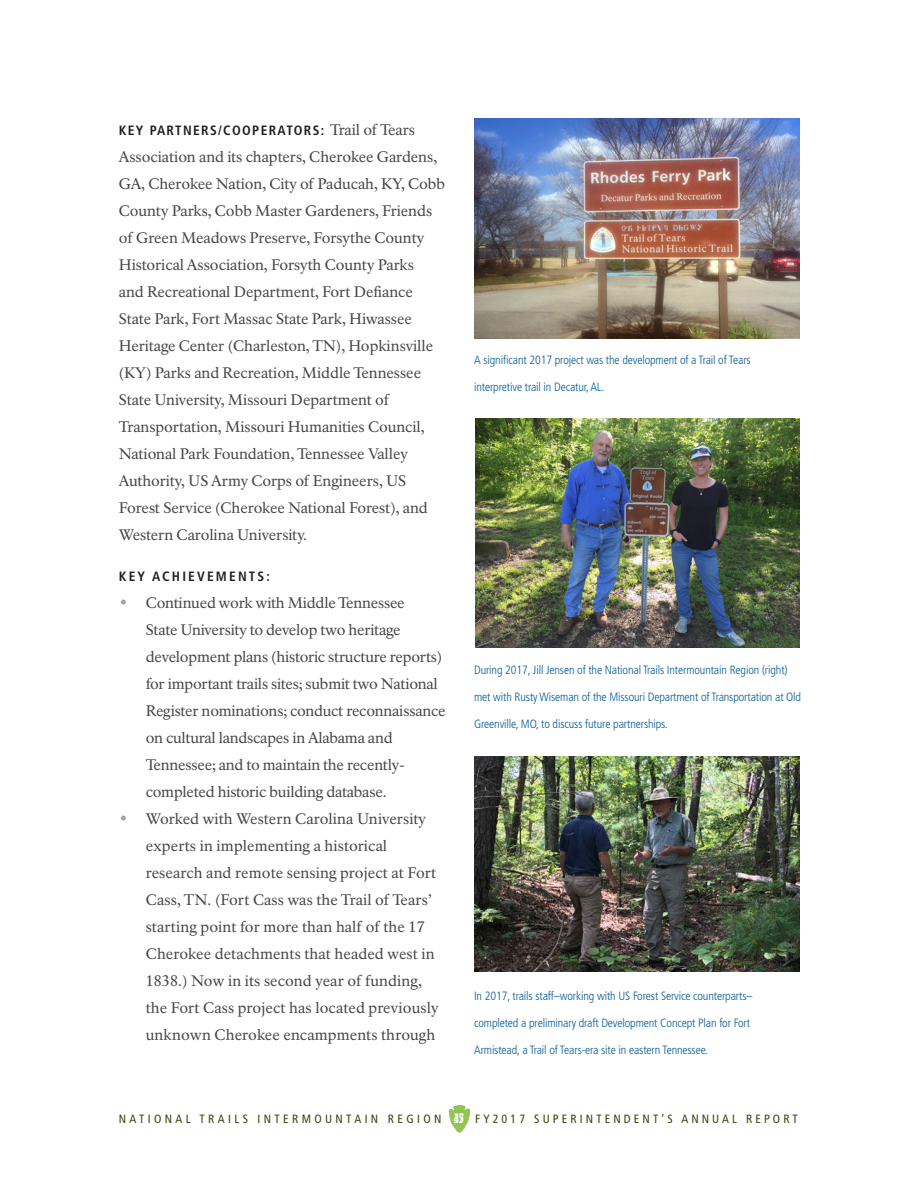
<style>
.page{position:relative;width:918px;height:1188px;background:#fff}
.page>*{position:absolute;margin:0;border:0;box-sizing:border-box;transform-origin:0 0}
.Body_Text{font:15px/27px "NPS Rawlinson OT";letter-spacing:-.005em;color:#454545}
.Body_Text-2{font:700 condensed 13.5px "Frutiger LT Std";letter-spacing:.1em;color:#231f20}
.Key_Achievements{font:700 condensed 13.5px "Frutiger LT Std";letter-spacing:.16em;color:#231f20}
.DSC_Body_Indent_Ital{font:300 condensed 12px "Frutiger LT Std";letter-spacing:-.01em;color:#065b96}
.t1{font:condensed 12px "Frutiger LT Std";letter-spacing:.26em;color:#34460d}
.s1{font-family:"NPS Rawlinson OT";font-weight:400;font-stretch:normal;font-size:15px;color:#454545}
.s2{font-size:21px;color:#a2a2a2}
.s3{font-weight:700;font-size:13.5px;color:#fff}
</style>
<div class="page">
<img style="left:475px;top:418px;width:324px;height:230px">
<img style="left:474px;top:119px;width:325px;height:219px">
<img style="left:474px;top:756px;width:325px;height:216px">
<img style="left:449px;top:1105px;width:21px;height:28px">
<p class="Body_Text-2" style="left:119px;top:123px;width:298px">KEY PARTNERS/COOPERATORS: <span class="s1">Trail of Tears</span></p>
<p class="Body_Text" style="left:119px;top:144px;width:328px">Association and its chapters, Cherokee Gardens, GA, Cherokee Nation, City of Paducah, KY, Cobb County Parks, Cobb Master Gardeners, Friends of Green Meadows Preserve, Forsythe County Historical Association, Forsyth County Parks<br>and Recreational Department, Fort Defiance State Park, Fort Massac State Park, Hiwassee Heritage Center (Charleston, TN), Hopkinsville (KY) Parks and Recreation, Middle Tennessee State University, Missouri Department of Transportation, Missouri Humanities Council, National Park Foundation, Tennessee Valley Authority, US Army Corps of Engineers, US Forest Service (Cherokee National Forest), and Western Carolina University.</p>
<p class="Key_Achievements" style="left:119px;top:568px;width:153px">KEY ACHIEVEMENTS:</p>
<p class="Body_Text" style="left:146px;top:589px;width:301px;text-indent:-27px"><span class="s2">•</span> Continued work with Middle Tennessee<br>State University to develop two heritage development plans (historic structure reports) for important trails sites; submit two National Register nominations; conduct reconnaissance on cultural landscapes in Alabama and Tennessee; and to maintain the recently&shy;completed historic building database.</p>
<p class="Body_Text" style="left:146px;top:805px;width:294px;text-indent:-27px"><span class="s2">•</span> Worked with Western Carolina University experts in implementing a historical research and remote sensing project at Fort Cass, TN. (Fort Cass was the Trail of Tears’ starting point for more than half of the 17<br>Cherokee detachments that headed west in 1838.) Now in its second year of funding, the Fort Cass project has located previously unknown Cherokee encampments through</p>
<p class="DSC_Body_Indent_Ital" style="left:474px;top:353px;width:278px">A significant 2017 project was the development of a Trail of Tears</p>
<p class="DSC_Body_Indent_Ital" style="left:474px;top:380px;width:132px">interpretive trail in Decatur, AL.</p>
<p class="DSC_Body_Indent_Ital" style="left:474px;top:664px;width:315px">During 2017, Jill Jensen of the National Trails Intermountain Region (right)</p>
<p class="DSC_Body_Indent_Ital" style="left:474px;top:691px;width:329px">met with Rusty Wiseman of the Missouri Department of Transportation at Old</p>
<p class="DSC_Body_Indent_Ital" style="left:474px;top:718px;width:195px">Greenville, MO, to discuss future partnerships.</p>
<p class="DSC_Body_Indent_Ital" style="left:474px;top:989px;width:280px">In 2017, trails staff–working with US Forest Service counterparts–</p>
<p class="DSC_Body_Indent_Ital" style="left:474px;top:1016px;width:277px">completed a preliminary draft Development Concept Plan for Fort</p>
<p class="DSC_Body_Indent_Ital" style="left:474px;top:1043px;width:236px">Armistead, a Trail of Tears-era site in eastern Tennessee.</p>
<p class="t1" style="left:119px;top:1112px;width:680px">NATIONAL TRAILS INTERMOUNTAIN REGION <span class="s3">3547</span> FY2017 SUPERINTENDENT’S ANNUAL REPORT</p>
</div>
